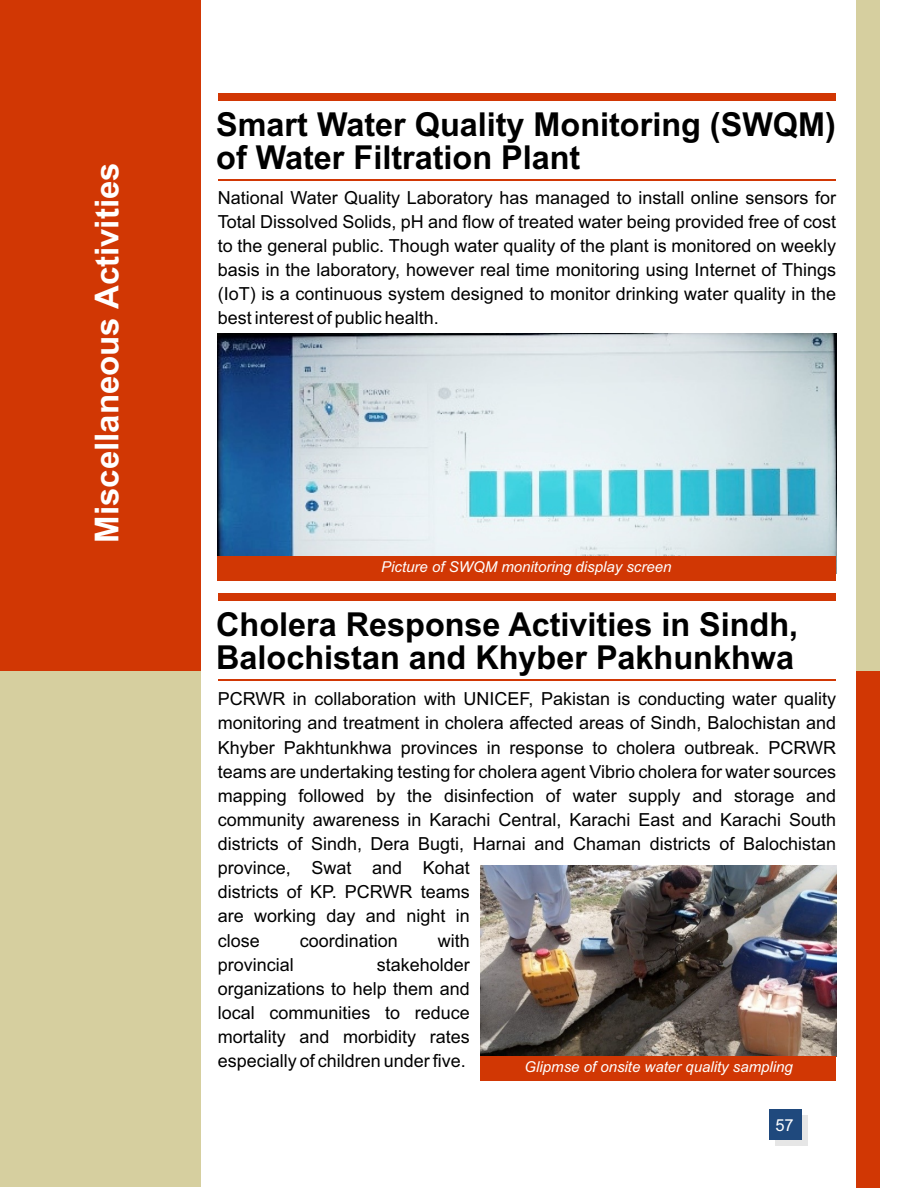
<style>
.page{position:relative;width:918px;height:1188px;background:#fff}
.page>*{position:absolute;margin:0;border:0;box-sizing:border-box;transform-origin:0 0}
.t1{font:700 33px/33.2px "Arial";color:#000}
.t2{font:700 33px "Arial";color:#fff}
.t3{font:18px/24.2px "Arial";color:#000;text-align:justify}
.t4{font:16.5px "Arial";color:#fff}
.t5{font:italic 15px "Arial";color:#fff}
</style>
<div class="page">
<div style="left:856px;top:0;width:24px;height:1188px;background:#d6cf9f"></div>
<div style="left:0;top:0;width:200px;height:1187px;background:#d6cf9f"></div>
<div style="left:0;top:0;width:200px;height:671px;background:#d13704"></div>
<div style="left:856px;top:672px;width:24px;height:516px;background:#d13704"></div>
<div style="left:218px;top:593px;width:618px;height:7px;background:#d13704"></div>
<hr style="left:218px;top:679px;width:618px;height:2px;background:#d13704">
<div style="left:218px;top:93px;width:618px;height:8px;background:#d13704"></div>
<hr style="left:218px;top:180px;width:618px;height:1px;background:#d13704">
<img style="left:481px;top:865px;width:355px;height:191px">
<img style="left:217px;top:334px;width:619px;height:222px">
<div style="left:217px;top:556px;width:619px;height:25px;background:#d13704"></div>
<div style="left:775px;top:1115px;width:33px;height:31px;background:#e6e6e6"></div>
<div style="left:769px;top:1109px;width:32px;height:31px;background:#1f497d"></div>
<div style="left:481px;top:1056px;width:355px;height:25px;background:#d13704"></div>
<h1 class="t2" style="left:94px;top:543px;width:382px;rotate:-90deg">Miscellaneous Activities</h1>
<h1 class="t1" style="left:216px;top:111px;width:621px">Smart Water Quality Monitoring (SWQM) of Water Filtration Plant</h1>
<p class="t3" style="left:218px;top:187px;width:620px">National Water Quality Laboratory has managed to install online sensors for Total Dissolved Solids, pH and flow of treated water being provided free of cost to the general public. Though water quality of the plant is monitored on weekly basis in the laboratory, however real time monitoring using Internet of Things (IoT) is a continuous system designed to monitor drinking water quality in the best interest of public health.</p>
<p class="t5" style="left:381px;top:561px;width:292px">Picture of SWQM monitoring display screen</p>
<h1 class="t1" style="left:216px;top:611px;width:583px">Cholera Response Activities in Sindh,<br>Balochistan and Khyber Pakhunkhwa</h1>
<p class="t3" style="left:218px;top:689px;width:620px;text-align:left">PCRWR in collaboration with UNICEF, Pakistan is conducting water quality monitoring and treatment in cholera affected areas of Sindh, Balochistan and Khyber Pakhtunkhwa provinces in response to cholera outbreak. PCRWR teams are undertaking testing for cholera agent Vibrio cholera for water sources mapping followed by the disinfection of water supply and storage and community awareness in Karachi Central, Karachi East and Karachi South districts of Sindh, Dera Bugti, Harnai and Chaman districts of Balochistan province, Swat and Kohat<br>districts of KP. PCRWR teams<br>are working day and night in<br>close</p>
<p class="t3" style="left:300px;top:930px;width:100px">coordination</p>
<p class="t3" style="left:438px;top:930px;width:34px">with</p>
<p class="t3" style="left:218px;top:954px;width:254px;text-indent:159px">stakeholder organizations to help them and local communities to reduce mortality and morbidity rates especially of children under five.</p>
<p class="t3" style="left:218px;top:954px;width:78px">provincial</p>
<p class="t5" style="left:525px;top:1061px;width:270px">Glipmse of onsite water quality sampling</p>
<p class="t4" style="left:775px;top:1119px;width:20px">57</p>
</div>
